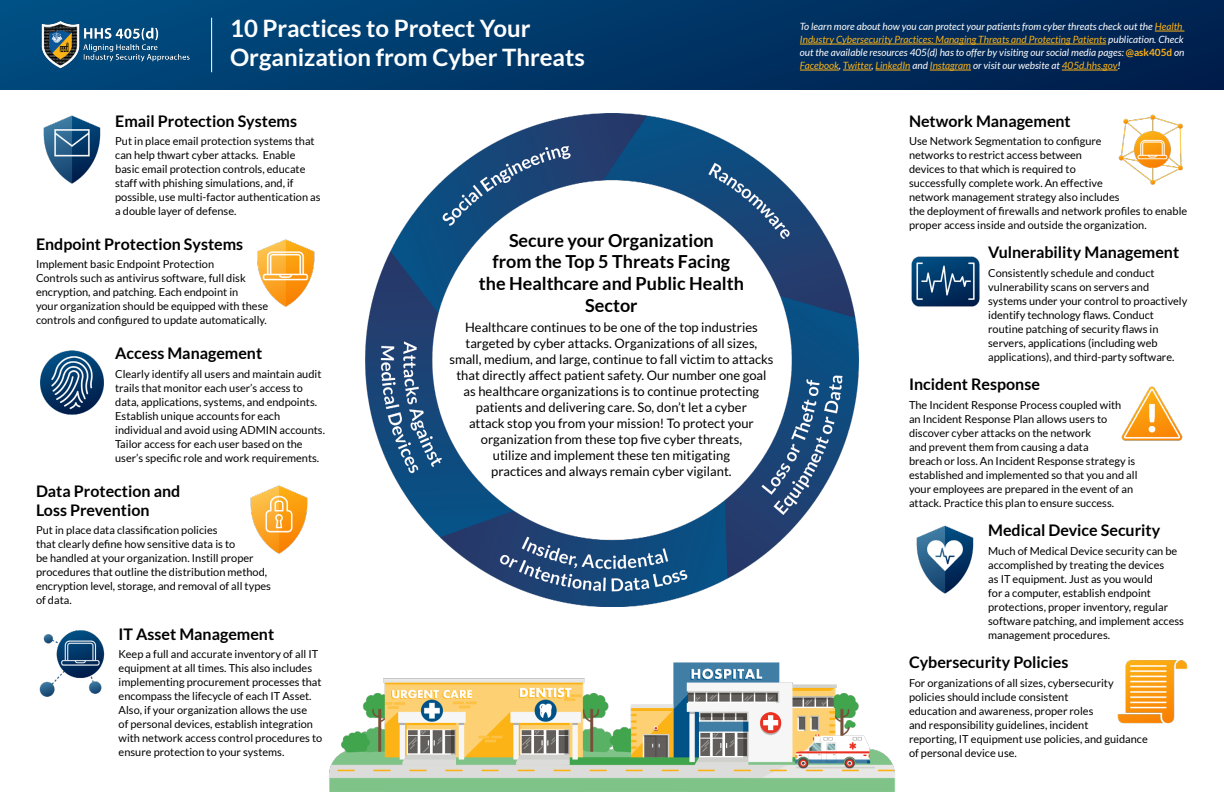
<style>
.page{position:relative;width:1224px;height:792px;background:#fff}
.page>*{position:absolute;margin:0;border:0;box-sizing:border-box;transform-origin:0 0}
.t1{font:700 24px/28.8px "Lato";color:#fff}
.t2{font:700 18px/21.6px "Lato";color:#000;text-align:center}
.Header_2{font:700 16px/19.2px "Lato";color:#000}
.Inner_Circle{font:13px/16px "Lato";color:#000;text-align:center}
.t3{font:11px/14px "Lato";color:#000}
.Footer_Text{font:italic 10px/13px "Lato";color:#fff}
.s1{color:#fcb316}
.s2{font-weight:700;font-style:normal;color:#fcb316}
</style>
<div class="page">
<img style="left:0;top:0;width:1224px;height:90px">
<img style="left:366px;top:114px;width:492px;height:492px">
<img style="left:43px;top:115px;width:58px;height:69px">
<img style="left:39px;top:630px;width:66px;height:67px">
<img style="left:257px;top:239px;width:58px;height:68px">
<img style="left:250px;top:485px;width:58px;height:69px">
<img style="left:40px;top:350px;width:64px;height:65px">
<img style="left:1121px;top:386px;width:62px;height:55px">
<img style="left:1117px;top:660px;width:71px;height:64px">
<img style="left:911px;top:256px;width:69px;height:51px">
<img style="left:916px;top:525px;width:58px;height:69px">
<img style="left:1118px;top:114px;width:65px;height:71px">
<img style="left:36px;top:18px;width:157px;height:54px">
<svg style="left:1155px;top:31px;width:29px;height:1px"></svg>
<hr style="left:800px;top:44px;width:306px;height:1px;background:#fcb316">
<hr style="left:800px;top:70px;width:39px;height:1px;background:#fcb316">
<svg style="left:843px;top:70px;width:28px;height:1px"></svg>
<hr style="left:876px;top:70px;width:34px;height:1px;background:#fcb316">
<hr style="left:930px;top:70px;width:41px;height:1px;background:#fcb316">
<hr style="left:1062px;top:70px;width:56px;height:1px;background:#fcb316">
<hr style="left:211px;top:18px;width:1px;height:54px;background:#fff">
<img style="left:329px;top:662px;width:566px;height:130px">
<p class="t1" style="left:230px;top:14px;width:356px">10 Practices to Protect Your<br>Organization from Cyber Threats</p>
<p class="Footer_Text" style="left:800px;top:20px;width:386px">To learn more about how you can protect your patients from cyber threats check out the <span class="s1">Health Industry Cybersecurity Practices: Managing Threats and Protecting Patients</span> publication. Check out the available resources 405(d) has to offer by visiting our social media pages: <span class="s2">@ask405d</span> on <span class="s1">Facebook</span>, <span class="s1">Twitter</span>, <span class="s1">LinkedIn</span> and <span class="s1">Instagram</span> or visit our website at <span class="s1">405d.hhs.gov</span>!</p>
<p class="Header_2" style="left:115px;top:111px;width:183px">Email Protection Systems</p>
<p class="t3" style="left:115px;top:134px;width:207px">Put in place email protection systems that can help thwart cyber attacks. Enable basic email protection controls, educate staff with phishing simulations, and, if possible, use multi-factor authentication as a double layer of defense.</p>
<p class="Header_2" style="left:909px;top:111px;width:163px">Network Management</p>
<p class="t3" style="left:909px;top:134px;width:280px">Use Network Segmentation to configure<br>networks to restrict access between<br>devices to that which is required to<br>successfully complete work. An effective<br>network management strategy also includes<br>the deployment of firewalls and network profiles to enable proper access inside and outside the organization.</p>
<h1 class="t2" style="left:479px;top:229px;width:267px">Secure your Organization<br>from the Top 5 Threats Facing the Healthcare and Public Health<br>Sector</h1>
<p class="Inner_Circle" style="left:449px;top:319px;width:326px">Healthcare continues to be one of the top industries targeted by cyber attacks. Organizations of all sizes, small, medium, and large, continue to fall victim to attacks that directly affect patient safety. Our number one goal as healthcare organizations is to continue protecting patients and delivering care. So, don’t let a cyber<br>attack stop you from your mission! To protect your organization from these top five cyber threats,<br>utilize and implement these ten mitigating<br>practices and always remain cyber vigilant.</p>
<p class="Header_2" style="left:36px;top:234px;width:209px">Endpoint Protection Systems</p>
<p class="t3" style="left:36px;top:257px;width:234px">Implement basic Endpoint Protection<br>Controls such as antivirus software, full disk encryption, and patching. Each endpoint in<br>your organization should be equipped with these controls and configured to update automatically.</p>
<p class="Header_2" style="left:988px;top:243px;width:193px">Vulnerability Management</p>
<p class="t3" style="left:988px;top:266px;width:201px">Consistently schedule and conduct vulnerability scans on servers and systems under your control to proactively identify technology flaws. Conduct routine patching of security flaws in servers, applications (including web applications), and third-party software.</p>
<p class="Header_2" style="left:115px;top:344px;width:149px">Access Management</p>
<p class="t3" style="left:115px;top:367px;width:211px">Clearly identify all users and maintain audit trails that monitor each user’s access to data, applications, systems, and endpoints.<br>Establish unique accounts for each individual and avoid using ADMIN accounts.<br>Tailor access for each user based on the user’s specific role and work requirements.</p>
<p class="Header_2" style="left:909px;top:375px;width:132px">Incident Response</p>
<p class="t3" style="left:909px;top:398px;width:230px">The Incident Response Process coupled with<br>an Incident Response Plan allows users to discover cyber attacks on the network<br>and prevent them from causing a data<br>breach or loss. An Incident Response strategy is established and implemented so that you and all your employees are prepared in the event of an attack. Practice this plan to ensure success.</p>
<p class="Header_2" style="left:36px;top:481px;width:146px">Data Protection and<br>Loss Prevention</p>
<p class="t3" style="left:36px;top:523px;width:236px">Put in place data classification policies<br>that clearly define how sensitive data is to<br>be handled at your organization. Instill proper procedures that outline the distribution method, encryption level, storage, and removal of all types of data.</p>
<p class="Header_2" style="left:988px;top:521px;width:174px">Medical Device Security</p>
<p class="t3" style="left:988px;top:544px;width:197px">Much of Medical Device security can be accomplished by treating the devices<br>as IT equipment. Just as you would<br>for a computer, establish endpoint protections, proper inventory, regular software patching, and implement access management procedures.</p>
<p class="Header_2" style="left:119px;top:624px;width:157px">IT Asset Management</p>
<p class="t3" style="left:119px;top:647px;width:205px">Keep a full and accurate inventory of all IT equipment at all times. This also includes implementing procurement processes that encompass the lifecycle of each IT Asset.<br>Also, if your organization allows the use<br>of personal devices, establish integration with network access control procedures to ensure protection to your systems.</p>
<p class="Header_2" style="left:909px;top:653px;width:161px">Cybersecurity Policies</p>
<p class="t3" style="left:909px;top:676px;width:240px">For organizations of all sizes, cybersecurity policies should include consistent<br>education and awareness, proper roles<br>and responsibility guidelines, incident<br>reporting, IT equipment use policies, and guidance of personal device use.</p>
</div>
